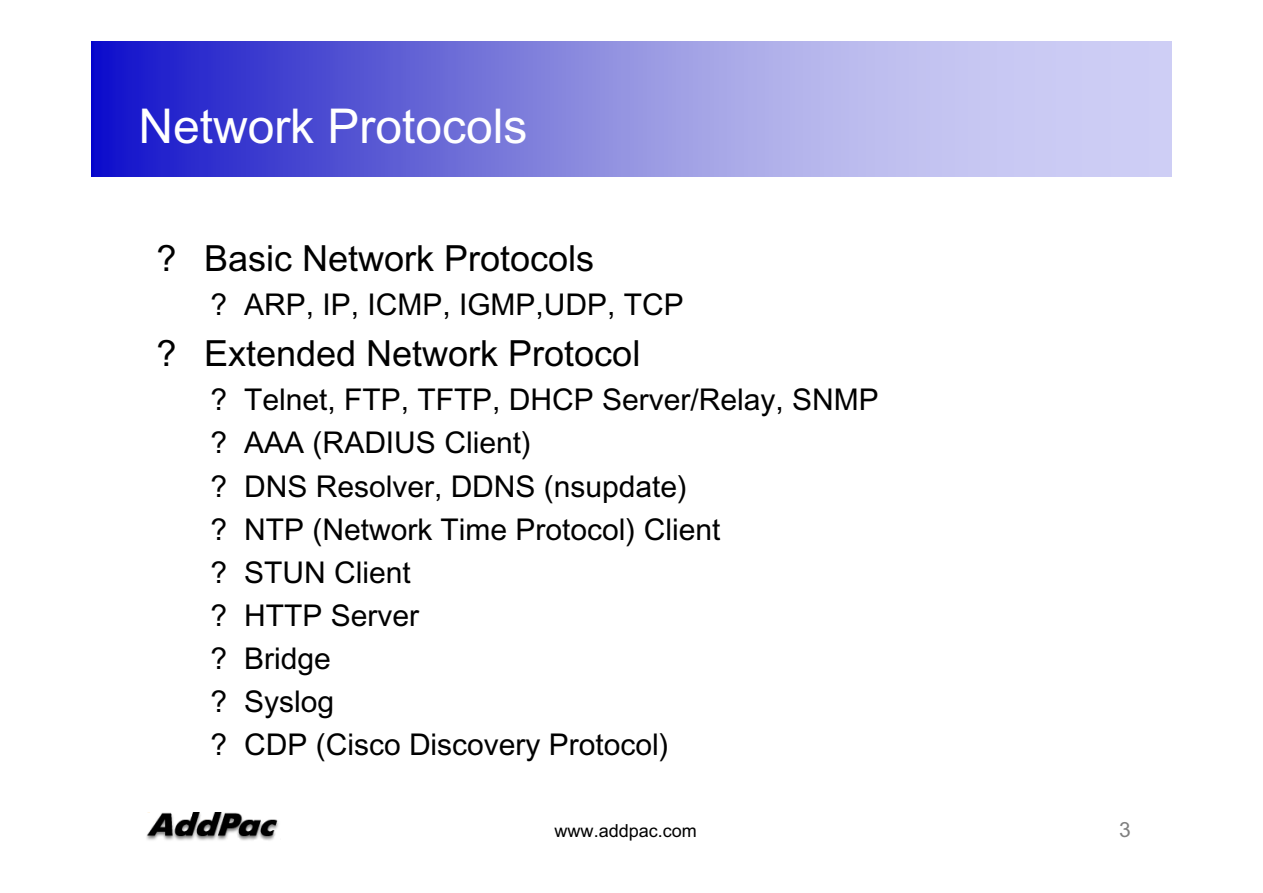
<style>
.page{position:relative;width:1263px;height:893px;background:#fff}
.page>*{position:absolute;margin:0;border:0;box-sizing:border-box;transform-origin:0 0}
.t1{font:48px "Arial Unicode MS";color:#fff}
.t2{font:36px "Arial Unicode MS";color:#000}
.t3{font:30px/43px "Arial Unicode MS";color:#000}
.t4{font:21px "Arial Unicode MS";color:#808080}
.t5{font:18px "Arial Unicode MS";color:#000}
</style>
<div class="page">
<img style="left:92px;top:41px;width:1079px;height:135px">
<img style="left:146px;top:812px;width:133px;height:29px">
<h1 class="t1" style="left:138px;top:108px;width:391px">Network Protocols</h1>
<p class="t2" style="left:156px;top:244px;width:439px">? Basic Network Protocols</p>
<p class="t3" style="left:210px;top:286px;width:475px">? ARP, IP, ICMP, IGMP,UDP, TCP</p>
<p class="t2" style="left:156px;top:339px;width:485px">? Extended Network Protocol</p>
<p class="t3" style="left:210px;top:381px;width:670px">? Telnet, FTP, TFTP, DHCP Server/Relay, SNMP ? AAA (RADIUS Client)<br>? DNS Resolver, DDNS (nsupdate)<br>? NTP (Network Time Protocol) Client<br>? STUN Client<br>? HTTP Server<br>? Bridge<br>? Syslog<br>? CDP (Cisco Discovery Protocol)</p>
<p class="t5" style="left:554px;top:823px;width:144px">www.addpac.com</p>
<p class="t4" style="left:1119px;top:821px;width:13px">3</p>
</div>
